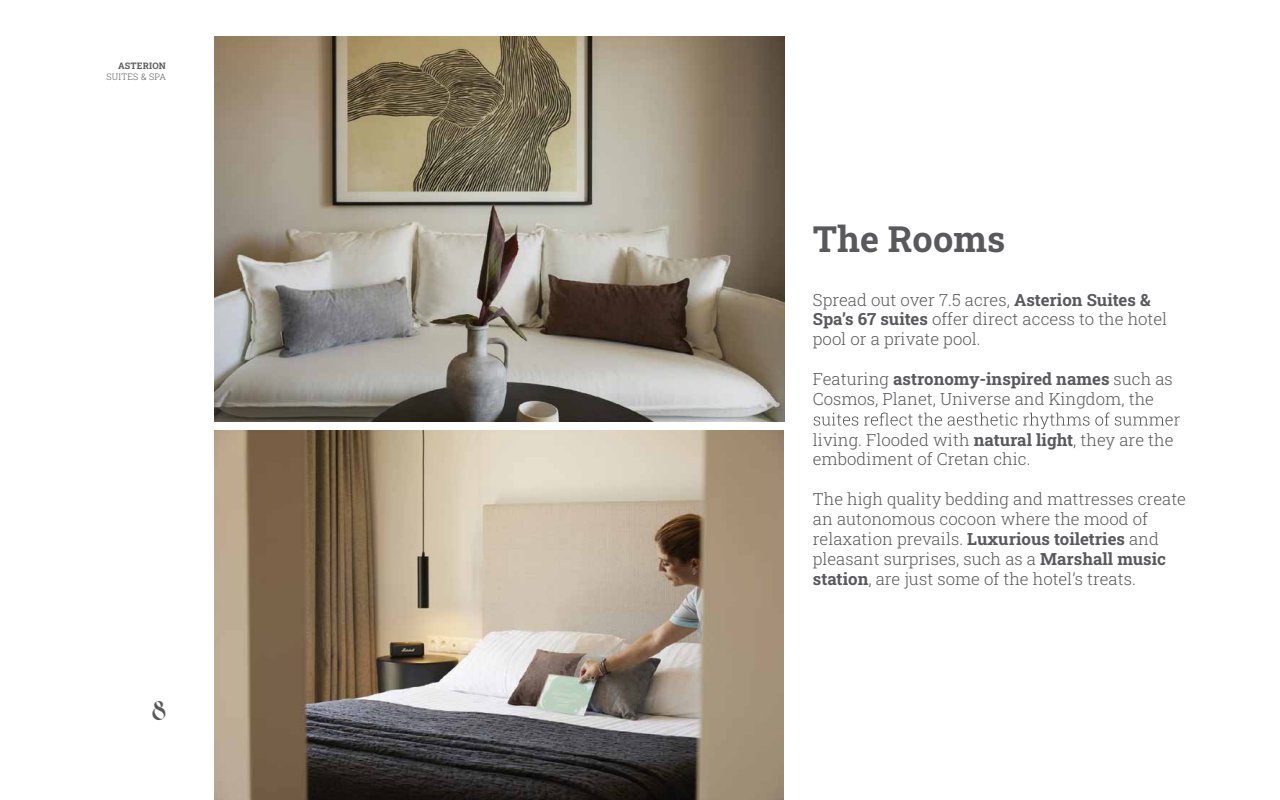
<style>
.page{position:relative;width:1280px;height:800px;background:#fff}
.page>*{position:absolute;margin:0;border:0;box-sizing:border-box;transform-origin:0 0}
.t1{font:700 36px "Roboto Slab";color:#59585c}
.t2{font:700 27px "Voyage";color:#59585c}
.t3{font:300 16.8px/20px "Roboto Slab";color:#59585c}
.t4{font:300 9px "Roboto Slab";letter-spacing:.02em;color:#59585c}
.t5{font:700 9px "Roboto Slab";letter-spacing:.02em;color:#59585c}
.s1{font-weight:700}
</style>
<div class="page">
<svg style="left:814px;top:413px;width:366px;height:16px"></svg>
<img style="left:214px;top:430px;width:570px;height:370px">
<img style="left:214px;top:36px;width:571px;height:385px">
<p class="t5" style="left:118px;top:60px;width:49px">ASTERION</p>
<p class="t4" style="left:107px;top:71px;width:61px">SUITES &amp; SPA</p>
<h2 class="t2" style="left:152px;top:694px;width:15px">8</h2>
<h1 class="t1" style="left:813px;top:214px;width:194px">The Rooms</h1>
<p class="t3" style="left:813px;top:289px;width:356px">Spread out over 7.5 acres, <span class="s1">Asterion Suites &amp;<br>Spa’s 67 suites</span> offer direct access to the hotel pool or a private pool.</p>
<p class="t3" style="left:813px;top:369px;width:362px">Featuring <span class="s1">astronomy-inspired names</span> such as<br>Cosmos, Planet, Universe and Kingdom, the</p>
<p class="t3" style="left:813px;top:429px;width:362px">living. Flooded with <span class="s1">natural light</span>, they are the embodiment of Cretan chic.</p>
<p class="t3" style="left:813px;top:489px;width:375px">The high quality bedding and mattresses create an autonomous cocoon where the mood of relaxation prevails. <span class="s1">Luxurious toiletries</span> and pleasant surprises, such as a <span class="s1">Marshall music station</span>, are just some of the hotel’s treats.</p>
</div>
